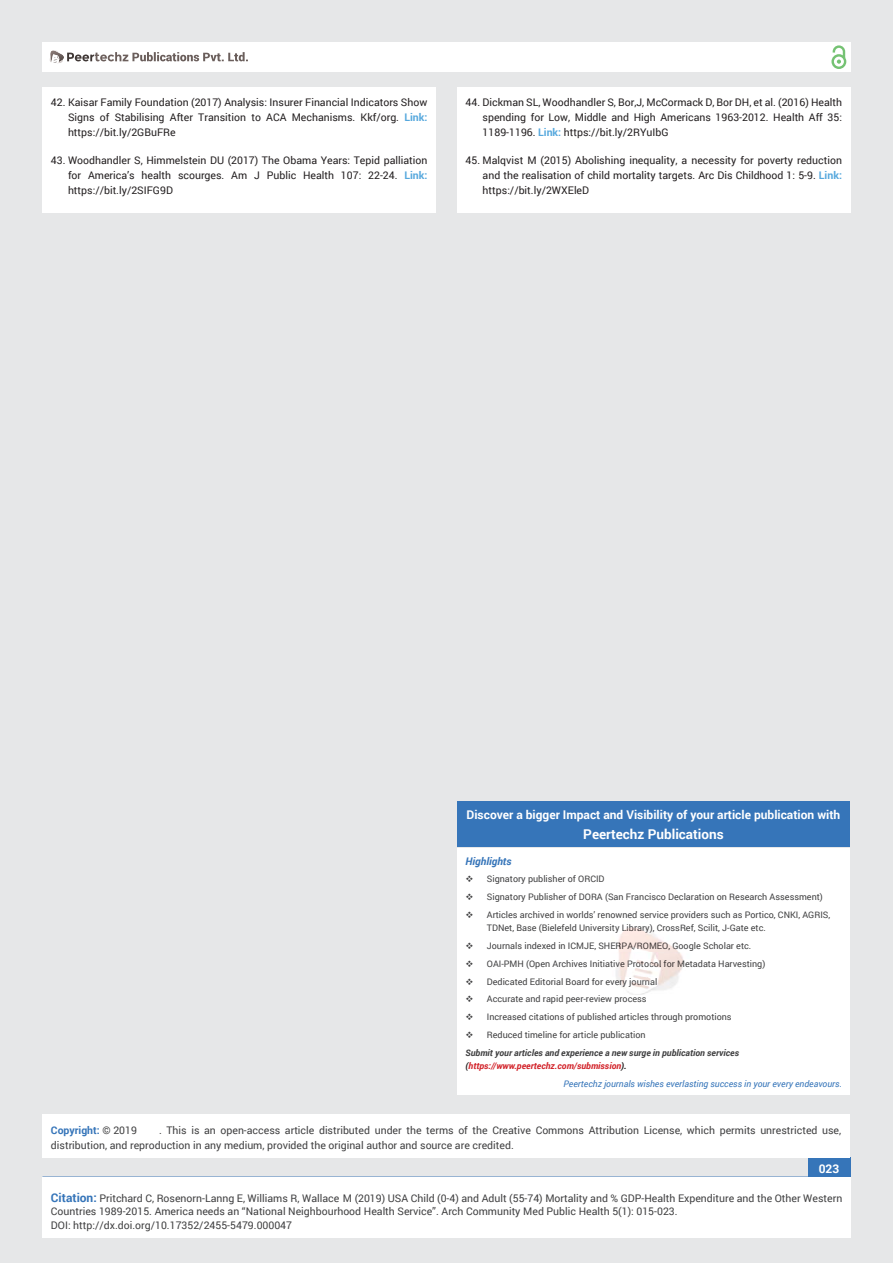
<style>
.page{position:relative;width:893px;height:1263px;background:#e6e7e8}
.page>*{position:absolute;margin:0;border:0;box-sizing:border-box;transform-origin:0 0}
.t1{font:700 13.5px "Roboto";color:#fff}
.t2{font:700 12px "Roboto";color:#fff}
.t3{font:10.5px/15px "Roboto";color:#231f20;text-align:justify}
.t4{font:10.5px/13.5px "Roboto";color:#404041}
.t5{font:700 10.5px "Roboto";color:#3675b9}
.t6{font:italic 700 10.5px "Roboto";color:#3675b9}
.t7{font:9px/13.5px "Roboto";color:#404041}
.t8{font:italic 9px/17.7px "Roboto";color:#3675b9}
.t9{font:italic 700 9px/17.7px "Roboto";color:#404041}
.s1{font-weight:700;color:#56a8dd}
.s2{color:#414142}
.s3{color:#404042}
.s4{color:#403f41}
.s5{color:#403939}
.s6{color:#3f3838}
.s7{color:#3e3837}
.s8{color:#3f3b3c}
.s9{font-weight:400;font-style:normal}
.s10{font-weight:700;color:#231f20}
.s11{font-weight:700;color:#d2232a}
.s12{font-weight:400;color:#404041}
.s13{font-weight:700;font-size:12px;color:#3675b9}
</style>
<div class="page">
<div style="left:42px;top:43px;width:808px;height:29px;background:#fff"></div>
<div style="left:831px;top:54px;width:15px;height:15px;border:2px solid #75c273;border-radius:50%"></div>
<svg style="left:831px;top:45px;width:15px;height:19px"></svg>
<div style="left:808px;top:1157px;width:42px;height:43px;background:#3675b9"></div>
<svg style="left:49px;top:50px;width:199px;height:14px"></svg>
<div style="left:42px;top:1177px;width:809px;height:60px;background:#fff"></div>
<div style="left:42px;top:87px;width:394px;height:125px;background:#fff"></div>
<div style="left:457px;top:87px;width:393px;height:125px;background:#fff"></div>
<div style="left:42px;top:1115px;width:808px;height:43px;background:#fff"></div>
<div style="left:457px;top:802px;width:393px;height:45px;background:#3675b9"></div>
<div style="left:457px;top:848px;width:393px;height:247px;background:#fff"></div>
<img style="left:616px;top:934px;width:67px;height:61px">
<img style="left:622px;top:927px;width:27px;height:7px">
<img style="left:616px;top:942px;width:67px;height:9px">
<img style="left:616px;top:960px;width:68px;height:9px">
<img style="left:616px;top:978px;width:40px;height:9px">
<p class="t3" style="left:68px;top:95px;width:361px;text-indent:-17px">42. Kaisar Family Foundation (2017) Analysis: Insurer Financial Indicators Show Signs of Stabilising After Transition to ACA Mechanisms. Kkf/org. <span class="s1">Link: </span>https://bit.ly/2GBuFRe</p>
<p class="t3" style="left:68px;top:152px;width:361px;text-indent:-17px">43. Woodhandler S, Himmelstein DU (2017) The Obama Years: Tepid palliation for America’s health scourges. Am J Public Health 107: 22-24. <span class="s1">Link: </span>https://bit.ly/2SIFG9D</p>
<p class="t3" style="left:483px;top:95px;width:361px;text-indent:-17px">44. Dickman SL, Woodhandler S, Bor,J, McCormack D, Bor DH, et al. (2016) Health spending for Low, Middle and High Americans 1963-2012. Health Aff 35:<br>1189-1196. <span class="s1">Link:</span> https://bit.ly/2RYuIbG</p>
<p class="t3" style="left:483px;top:152px;width:361px;text-indent:-17px">45. Malqvist M (2015) Abolishing inequality, a necessity for poverty reduction and the realisation of child mortality targets. Arc Dis Childhood 1: 5-9. <span class="s1">Link: </span>https://bit.ly/2WXEleD</p>
<p class="t2" style="left:466px;top:807px;width:375px">Discover a bigger Impact and Visibility of your article publication with</p>
<p class="t1" style="left:583px;top:825px;width:142px">Peertechz Publications</p>
<p class="t6" style="left:465px;top:854px;width:48px">Highlights</p>
<p class="t7" style="left:465px;top:872px;width:140px">❖ Signatory publisher of ORCID</p>
<p class="t7" style="left:465px;top:890px;width:359px">❖ Signatory Publisher of DORA (San Francisco Declaration on Research Assessment)</p>
<p class="t7" style="left:487px;top:908px;width:345px;text-indent:-21px">❖ Articles archived in worlds’ r<span class="s2">enowned service provid</span>ers such as Portico, CNKI, AGRIS,<br>TDNet, Base (Bielefeld Univ<span class="s2">ersity Li</span><span class="s3">brar</span><span class="s4">y),</span> <span class="s2">CrossRef,</span> Scilit, J-Gate etc.</p>
<p class="t7" style="left:465px;top:939px;width:287px">❖ Journals indexed in ICMJE, <span class="s2">SHER</span><span class="s5">PA/ROMEO</span><span class="s2">, Googl</span>e Scholar etc.</p>
<p class="t7" style="left:465px;top:957px;width:301px">❖ OAI-PMH (Open Archives Ini<span class="s2">tiati</span><span class="s3">ve P</span><span class="s2">rotocol</span> <span class="s6">for</span> <span class="s7">M</span><span class="s2">eta</span>data Harvesting)</p>
<p class="t7" style="left:465px;top:974px;width:193px">❖ Dedicated Editorial Board fo<span class="s2">r e</span><span class="s3">very</span> <span class="s2">jou</span><span class="s7">rn</span><span class="s8">a</span><span class="s2">l</span></p>
<p class="t7" style="left:465px;top:992px;width:183px">❖ Accurate and rapid peer-revi<span class="s2">ew process</span></p>
<p class="t7" style="left:465px;top:1010px;width:268px">❖ Increased citations of published articles through promotions</p>
<p class="t9" style="left:465px;top:1026px;width:275px">❖ <span class="s9">Reduced timeline for article publication<br></span>Submit your articles and experience a new surge in publication services</p>
<p class="t8" style="left:563px;top:1057px;width:280px;text-indent:-98px"><span class="s10">(</span><span class="s11">https://www.peertechz.com/submission</span><span class="s10">).<br></span>Peertechz journals wishes everlasting success in your every endeavours.</p>
<p class="t4" style="left:51px;top:1123px;width:792px;line-height:15px;text-indent:108px">. This is an open-access article distributed under the terms of the Creative Commons Attribution License, which permits unrestricted use, distribution, and reproduction in any medium, provided the original author and source are credited.</p>
<p class="t5" style="left:51px;top:1123px;width:88px">Copyright: <span class="s12">© 2019</span></p>
<p class="t2" style="left:819px;top:1161px;width:22px">023</p>
<p class="t4" style="left:51px;top:1191px;width:793px"><span class="s13">Citation:</span> Pritchard C, Rosenorn-Lanng E, Williams R, Wallace M (2019) USA Child (0-4) and Adult (55-74) Mortality and % GDP-Health Expenditure and the Other Western<br>Countries 1989-2015. America needs an “National Neighbourhood Health Service”. Arch Community Med Public Health 5(1): 015-023.<br>DOI: http://dx.doi.org/10.17352/2455-5479.000047</p>
</div>
